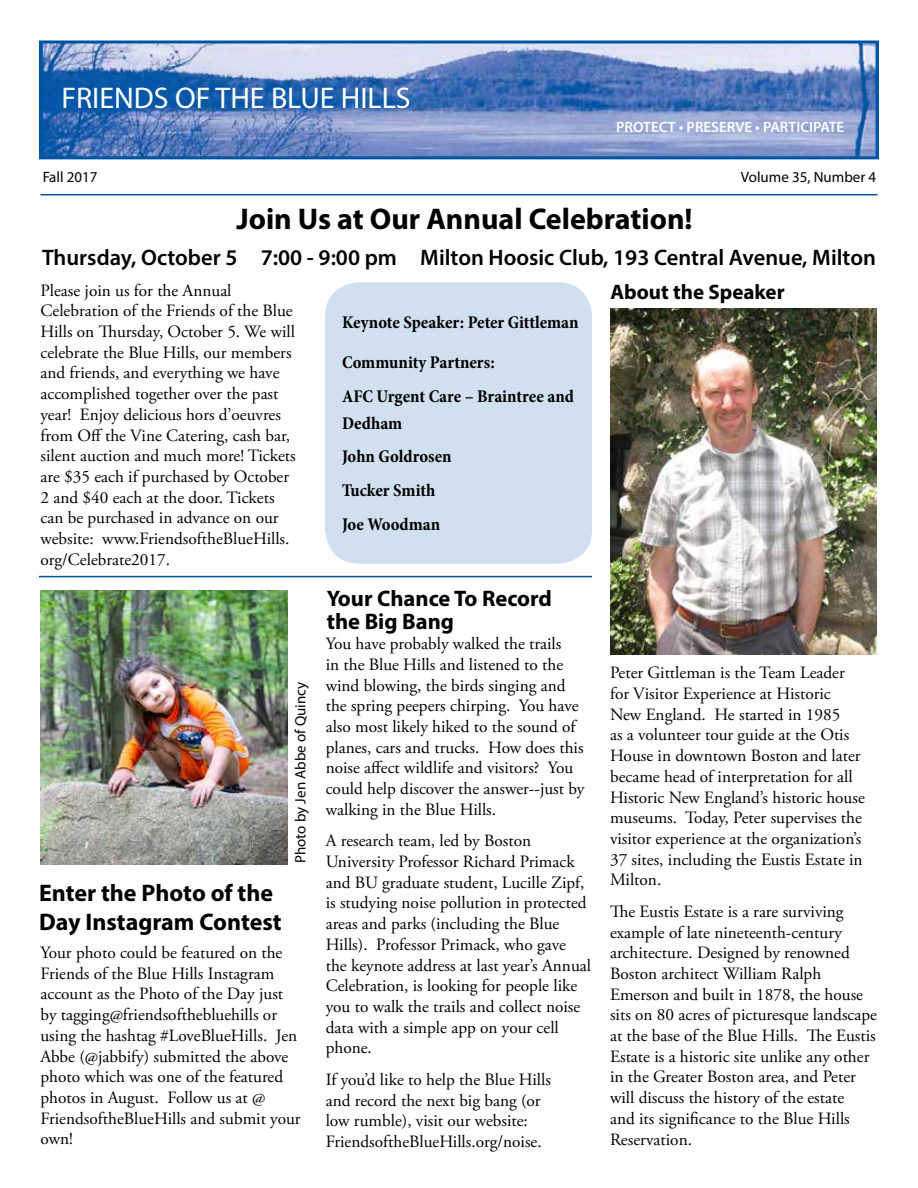
<style>
.page{position:relative;width:918px;height:1188px;background:#fff}
.page>*{position:absolute;margin:0;border:0;box-sizing:border-box;transform-origin:0 0}
.t1{font:700 30px "Myriad Pro";color:#000}
.t2{font:30px "Myriad Pro";color:#fff}
.t3{font:700 24px/28.8px "Myriad Pro";color:#000}
.t4{font:600 22.5px "Myriad Pro";color:#000}
.t5{font:700 22.5px/22.5px "Myriad Pro";color:#000}
.t6{font:700 21px "Myriad Pro";color:#000}
.t7{font:700 condensed 18px/33.8px "Minion Pro";letter-spacing:-.005em;color:#000}
.t8{font:17.25px/20.7px "Adobe Garamond Pro";color:#000}
.t9{font:15px "Myriad Pro";color:#000}
.t10{font:600 15px "Myriad Pro";color:#fff}
</style>
<div class="page">
<div style="left:325px;top:282px;width:267px;height:282px;background:#d1e0ef;border-radius:35px"></div>
<img style="left:40px;top:591px;width:248px;height:273px">
<img style="left:610px;top:309px;width:267px;height:345px">
<hr style="left:39px;top:576px;width:553px;height:1px;background:#0054a4">
<hr style="left:41px;top:194px;width:837px;height:1px;background:#0054a4">
<img style="left:43px;top:44px;width:832px;height:111px">
<div style="left:39px;top:40px;width:840px;height:119px;border:3px solid #0054a4"></div>
<h1 class="t2" style="left:62px;top:86px;width:351px">FRIENDS OF THE BLUE HILLS</h1>
<p class="t10" style="left:616px;top:117px;width:230px">PROTECT • PRESERVE • PARTICIPATE</p>
<p class="t9" style="left:43px;top:171px;width:56px">Fall 2017</p>
<p class="t9" style="left:741px;top:171px;width:137px">Volume 35, Number 4</p>
<h1 class="t1" style="left:236px;top:207px;width:458px">Join Us at Our Annual Celebration!</h1>
<h3 class="t4" style="left:42px;top:248px;width:835px">Thursday, October 5 7:00 - 9:00 pm Milton Hoosic Club, 193 Central Avenue, Milton</h3>
<p class="t8" style="left:40px;top:281px;width:257px">Please join us for the Annual Celebration of the Friends of the Blue Hills on Thursday, October 5. We will celebrate the Blue Hills, our members and friends, and everything we have accomplished together over the past year! Enjoy delicious hors d’oeuvres from Off the Vine Catering, cash bar, silent auction and much more! Tickets are $35 each if purchased by October 2 and $40 each at the door. Tickets can be purchased in advance on our website: www.FriendsoftheBlueHills. org/Celebrate2017.</p>
<p class="t9" style="left:295px;top:863px;width:183px;rotate:-90deg">Photo by Jen Abbe of Quincy</p>
<h2 class="t3" style="left:39px;top:881px;width:244px">Enter the Photo of the<br>Day Instagram Contest</h2>
<p class="t8" style="left:40px;top:944px;width:262px">Your photo could be featured on the<br>Friends of the Blue Hills Instagram account as the Photo of the Day just by tagging@friendsofthebluehills or using the hashtag #LoveBlueHills. Jen<br>Abbe (@jabbify) submitted the above photo which was one of the featured photos in August. Follow us at @<br>FriendsoftheBlueHills and submit your own!</p>
<p class="t7" style="left:342px;top:307px;width:238px">Keynote Speaker: Peter Gittleman</p>
<p class="t7" style="left:342px;top:347px;width:234px">Community Partners:<br>AFC Urgent Care – Braintree and</p>
<p class="t7" style="left:342px;top:408px;width:111px">Dedham<br>John Goldrosen<br>Tucker Smith<br>Joe Woodman</p>
<h3 class="t5" style="left:327px;top:589px;width:227px">Your Chance To Record the Big Bang</h3>
<p class="t8" style="left:326px;top:635px;width:260px">You have probably walked the trails<br>in the Blue Hills and listened to the wind blowing, the birds singing and the spring peepers chirping. You have also most likely hiked to the sound of planes, cars and trucks. How does this noise affect wildlife and visitors? You could help discover the answer--just by walking in the Blue Hills.</p>
<p class="t8" style="left:326px;top:832px;width:267px">A research team, led by Boston University Professor Richard Primack and BU graduate student, Lucille Zipf, is studying noise pollution in protected areas and parks (including the Blue Hills). Professor Primack, who gave the keynote address at last year’s Annual Celebration, is looking for people like you to walk the trails and collect noise data with a simple app on your cell phone.</p>
<p class="t8" style="left:326px;top:1071px;width:227px">If you’d like to help the Blue Hills and record the next big bang (or low rumble), visit our website:<br>FriendsoftheBlueHills.org/noise.</p>
<p class="t6" style="left:610px;top:284px;width:176px">About the Speaker</p>
<p class="t8" style="left:610px;top:664px;width:256px">Peter Gittleman is the Team Leader for Visitor Experience at Historic New England. He started in 1985<br>as a volunteer tour guide at the Otis House in downtown Boston and later became head of interpretation for all Historic New England’s historic house museums. Today, Peter supervises the visitor experience at the organization’s 37 sites, including the Eustis Estate in Milton.</p>
<p class="t8" style="left:610px;top:903px;width:269px">The Eustis Estate is a rare surviving example of late nineteenth-century architecture. Designed by renowned Boston architect William Ralph Emerson and built in 1878, the house sits on 80 acres of picturesque landscape at the base of the Blue Hills. The Eustis Estate is a historic site unlike any other in the Greater Boston area, and Peter will discuss the history of the estate<br>and its significance to the Blue Hills Reservation.</p>
</div>
